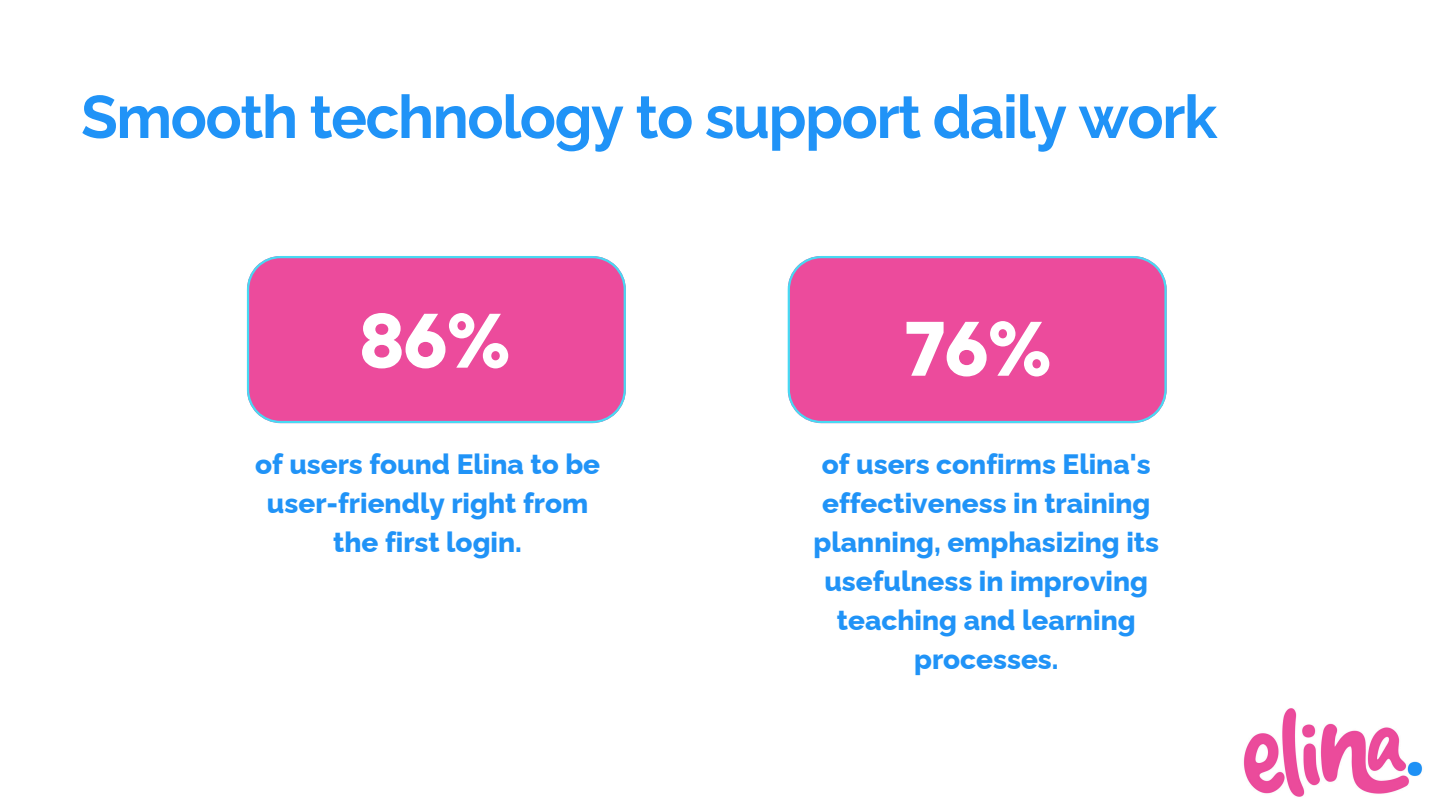
<style>
.page{position:relative;width:1440px;height:810px;background:#fff}
.page>*{position:absolute;margin:0;border:0;box-sizing:border-box;transform-origin:0 0}
.t1{font:700 77px "TT Hoves";color:#fff}
.t2{font:700 60px "Raleway";letter-spacing:-.025em;color:#2093f7}
.t3{font:800 28px/39px "Raleway";color:#2093f7;text-align:center}
</style>
<div class="page">
<div style="left:788px;top:256px;width:378px;height:167px;background:#ec4b9c"></div>
<div style="left:247px;top:256px;width:379px;height:167px;background:#ec4b9c"></div>
<img style="left:1243px;top:708px;width:180px;height:89px">
<h1 class="t2" style="left:81px;top:82px;width:1138px">Smooth technology to support daily work</h1>
<p class="t1" style="left:359px;top:291px;width:153px">86%</p>
<p class="t3" style="left:255px;top:444px;width:347px">of users found Elina to be user-friendly right from the first login.</p>
<p class="t1" style="left:904px;top:299px;width:149px">76%</p>
<h1 class="t3" style="left:814px;top:444px;width:347px">of users confirms Elina's effectiveness in training planning, emphasizing its usefulness in improving teaching and learning processes.</h1>
</div>
